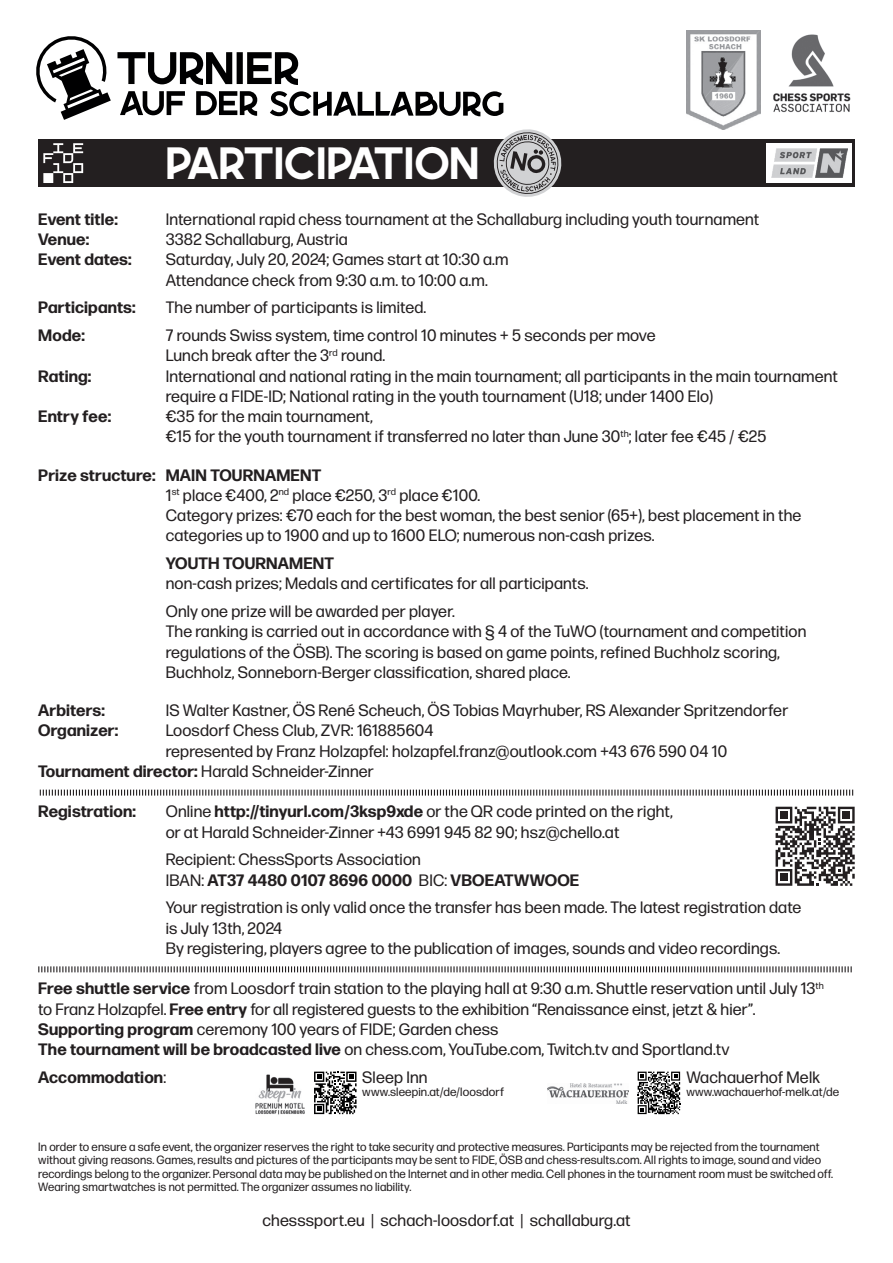
<style>
.page{position:relative;width:893px;height:1263px;background:#fff}
.page>*{position:absolute;margin:0;border:0;box-sizing:border-box;transform-origin:0 0}
.t1{font:36px "Purveyor";color:#fff}
.t2{font:16.5px/20.2px "Forma DJR Text";letter-spacing:.01em;color:#231f20}
.t3{font:700 16.5px "Forma DJR Text";letter-spacing:.01em;color:#231f20}
.t4{font:12px/13.5px "Forma DJR Text";letter-spacing:.01em;color:#231f20}
.s1{font-weight:700}
.s2{font-weight:400}
</style>
<div class="page">
<div style="left:38px;top:139px;width:817px;height:48px;background:#231f20"></div>
<svg style="left:39px;top:789px;width:815px;height:7px"></svg>
<svg style="left:36px;top:36px;width:467px;height:84px"></svg>
<svg style="left:493px;top:129px;width:69px;height:68px"></svg>
<svg style="left:776px;top:807px;width:79px;height:79px"></svg>
<div style="left:780px;top:811px;width:7px;height:8px;background:#231f20"></div>
<div style="left:843px;top:811px;width:7px;height:8px;background:#231f20"></div>
<div style="left:780px;top:874px;width:7px;height:7px;background:#231f20"></div>
<svg style="left:38px;top:966px;width:814px;height:7px"></svg>
<svg style="left:638px;top:1071px;width:42px;height:43px"></svg>
<svg style="left:314px;top:1071px;width:43px;height:43px"></svg>
<img style="left:255px;top:1074px;width:50px;height:41px">
<img style="left:547px;top:1084px;width:81px;height:19px">
<svg style="left:43px;top:143px;width:40px;height:40px"></svg>
<img style="left:773px;top:34px;width:78px;height:79px">
<img style="left:686px;top:31px;width:74px;height:98px">
<div style="left:766px;top:143px;width:85px;height:40px;background:#fff"></div>
<img style="left:771px;top:148px;width:76px;height:30px">
<h1 class="t1" style="left:166px;top:133px;width:315px">PARTICIPATION</h1>
<p class="t3" style="left:38px;top:208px;width:81px">Event title:</p>
<p class="t2" style="left:166px;top:209px;width:595px">International rapid chess tournament at the Schallaburg including youth tournament</p>
<p class="t3" style="left:38px;top:229px;width:53px">Venue:</p>
<p class="t2" style="left:166px;top:229px;width:184px">3382 Schallaburg, Austria</p>
<p class="t3" style="left:38px;top:249px;width:95px">Event dates:</p>
<p class="t2" style="left:166px;top:249px;width:344px">Saturday, July 20, 2024; Games start at 10:30 a.m<br>Attendance check from 9:30 a.m. to 10:00 a.m.</p>
<p class="t3" style="left:38px;top:297px;width:99px">Participants:</p>
<p class="t2" style="left:166px;top:297px;width:262px">The number of participants is limited.</p>
<p class="t3" style="left:38px;top:325px;width:48px">Mode:</p>
<p class="t2" style="left:166px;top:325px;width:491px">7 rounds Swiss system, time control 10 minutes + 5 seconds per move<br>Lunch break after the 3<sup>rd</sup> round.</p>
<p class="t3" style="left:38px;top:365px;width:55px">Rating:</p>
<p class="t2" style="left:166px;top:365px;width:674px">International and national rating in the main tournament; all participants in the main tournament require a FIDE-ID; National rating in the youth tournament (U18; under 1400 Elo)</p>
<p class="t3" style="left:38px;top:406px;width:75px">Entry fee:</p>
<p class="t2" style="left:166px;top:406px;width:602px">€35 for the main tournament,<br>€15 for the youth tournament if transferred no later than June 30<sup>th</sup>; later fee €45 / €25</p>
<p class="t2" style="left:166px;top:464px;width:637px;text-indent:-127px"><span class="s1">Prize structure: MAIN TOURNAMENT<br></span>1<sup>st</sup> place €400, 2<sup>nd</sup> place €250, 3<sup>rd</sup> place €100.<br>Category prizes: €70 each for the best woman, the best senior (65+), best placement in the categories up to 1900 and up to 1600 ELO; numerous non-cash prizes.</p>
<p class="t3" style="left:166px;top:553px;width:170px">YOUTH TOURNAMENT</p>
<p class="t2" style="left:166px;top:569px;width:424px;line-height:27.8px">non-cash prizes; Medals and certificates for all participants.<br>Only one prize will be awarded per player.</p>
<p class="t2" style="left:166px;top:621px;width:642px">The ranking is carried out in accordance with § 4 of the TuWO (tournament and competition regulations of the ÖSB). The scoring is based on game points, refined Buchholz scoring,<br>Buchholz, Sonneborn-Berger classification, shared place.</p>
<p class="t3" style="left:38px;top:700px;width:68px">Arbiters:</p>
<p class="t2" style="left:166px;top:700px;width:624px">IS Walter Kastner, ÖS René Scheuch, ÖS Tobias Mayrhuber, RS Alexander Spritzendorfer</p>
<p class="t3" style="left:38px;top:720px;width:82px">Organizer:</p>
<p class="t2" style="left:166px;top:720px;width:269px">Loosdorf Chess Club, ZVR: 161885604</p>
<p class="t2" style="left:166px;top:740px;width:563px">represented by Franz Holzapfel: holzapfel.franz@outlook.com +43 676 590 04 10</p>
<p class="t2" style="left:38px;top:760px;width:337px"><span class="s1">Tournament director:</span> Harald Schneider-Zinner</p>
<p class="t3" style="left:38px;top:801px;width:99px">Registration:</p>
<p class="t2" style="left:166px;top:801px;width:509px">Online <span class="s1">http://tinyurl.com/3ksp9xde</span> or the QR code printed on the right, or at Harald Schneider-Zinner +43 6991 945 82 90; hsz@chello.at</p>
<p class="t2" style="left:166px;top:849px;width:415px">Recipient: ChessSports Association<br>IBAN: <span class="s1">AT37 4480 0107 8696 0000</span> BIC: <span class="s1">VBOEATWWOOE</span></p>
<p class="t2" style="left:166px;top:897px;width:637px">Your registration is only valid once the transfer has been made. The latest registration date is July 13th, 2024<br>By registering, players agree to the publication of images, sounds and video recordings.</p>
<p class="t2" style="left:38px;top:978px;width:787px"><span class="s1">Free shuttle service</span> from Loosdorf train station to the playing hall at 9:30 a.m. Shuttle reservation until July 13<sup>th </sup>to Franz Holzapfel. <span class="s1">Free entry</span> for all registered guests to the exhibition “Renaissance einst, jetzt &amp; hier”.<br><span class="s1">Supporting program</span> ceremony 100 years of FIDE; Garden chess<br><span class="s1">The tournament will be broadcasted live</span> on chess.com, YouTube.com, Twitch.tv and Sportland.tv</p>
<p class="t3" style="left:38px;top:1066px;width:129px">Accommodation<span class="s2">:</span></p>
<p class="t2" style="left:362px;top:1066px;width:67px">Sleep Inn</p>
<p class="t2" style="left:686px;top:1066px;width:135px">Wachauerhof Melk</p>
<p class="t4" style="left:362px;top:1085px;width:143px">www.sleepin.at/de/loosdorf</p>
<p class="t4" style="left:686px;top:1085px;width:155px">www.wachauerhof-melk.at/de</p>
<p class="t4" style="left:38px;top:1139px;width:796px">In order to ensure a safe event, the organizer reserves the right to take security and protective measures. Participants may be rejected from the tournament without giving reasons. Games, results and pictures of the participants may be sent to FIDE, ÖSB and chess-results.com. All rights to image, sound and video recordings belong to the organizer. Personal data may be published on the Internet and in other media. Cell phones in the tournament room must be switched off.<br>Wearing smartwatches is not permitted. The organizer assumes no liability.</p>
<p class="t2" style="left:262px;top:1210px;width:370px">chesssport.eu | schach-loosdorf.at | schallaburg.at</p>
</div>
